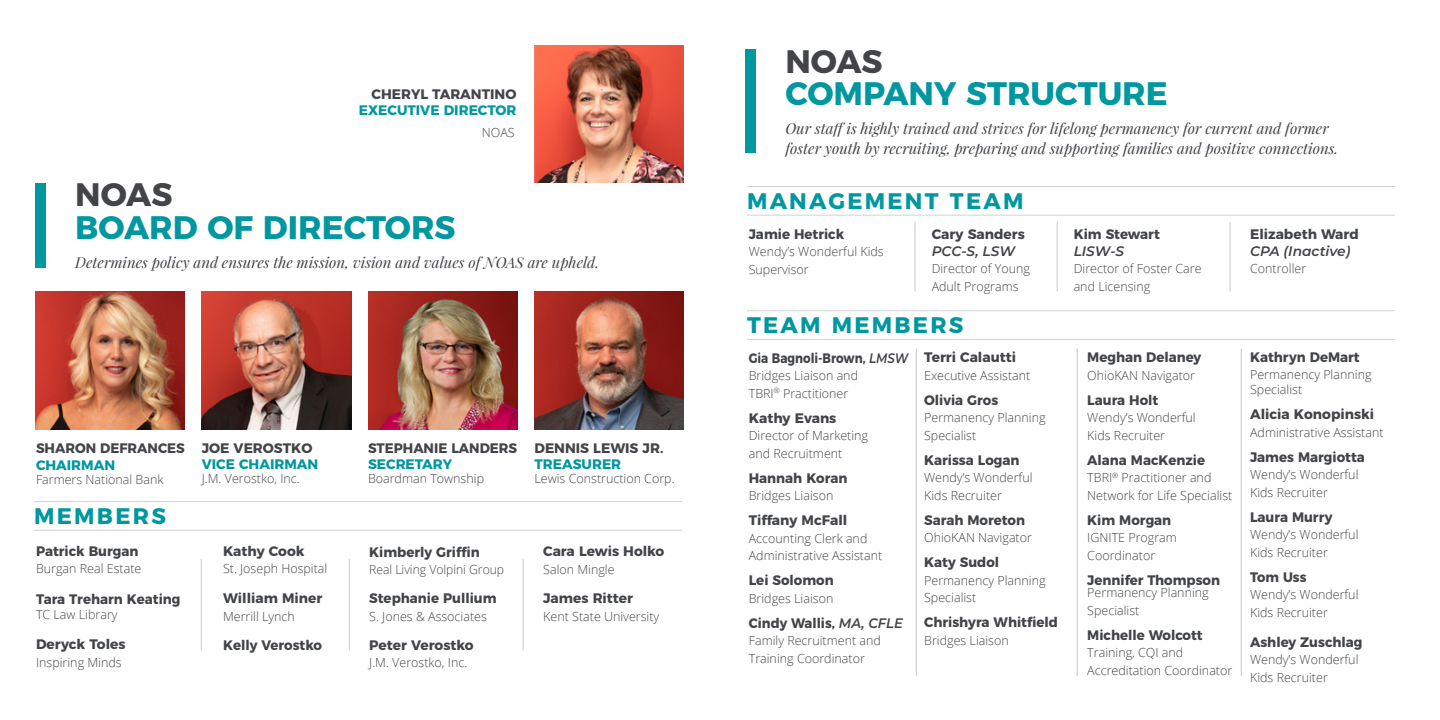
<style>
.page{position:relative;width:1440px;height:720px;background:#fff}
.page>*{position:absolute;margin:0;border:0;box-sizing:border-box;transform-origin:0 0}
.t1{font:700 32.5px "Montserrat";color:#0097a0}
.t2{font:700 32.5px "Montserrat";letter-spacing:-.005em;color:#424448}
.t3{font:700 22.5px "Montserrat";letter-spacing:.1em;color:#0097a0}
.t4{font:italic 15px/20px "Playfair Display";color:#424448}
.t5{font:700 13.75px "Montserrat";color:#424448}
.t6{font:700 13.75px "Montserrat";color:#0097a0}
.t7{font:italic 600 13.75px "Montserrat";color:#424448}
.t8{font:700 13.75px "Montserrat";color:#424448;scale:.95 1}
.t9{font:700 13.75px "Montserrat";color:#424448;scale:.86 1}
.t10{font:300 12.5px/17.5px "Open Sans";color:#424448}
.s1{font-weight:600;font-style:italic}
</style>
<div class="page">
<img style="left:35px;top:292px;width:149px;height:137px">
<img style="left:368px;top:292px;width:149px;height:137px">
<img style="left:535px;top:292px;width:149px;height:137px">
<img style="left:535px;top:45px;width:149px;height:138px">
<img style="left:202px;top:292px;width:149px;height:137px">
<div style="left:35px;top:183px;width:11px;height:85px;background:#0097a0"></div>
<div style="left:745px;top:50px;width:11px;height:103px;background:#0097a0"></div>
<hr style="left:34px;top:530px;width:648px;height:1px;background:#d1d3d4">
<hr style="left:747px;top:215px;width:648px;height:1px;background:#d1d3d4">
<hr style="left:747px;top:339px;width:648px;height:1px;background:#d1d3d4">
<hr style="left:34px;top:501px;width:648px;height:1px;background:#d1d3d4">
<hr style="left:747px;top:186px;width:648px;height:1px;background:#d1d3d4">
<hr style="left:747px;top:310px;width:648px;height:1px;background:#d1d3d4">
<hr style="left:201px;top:559px;width:1px;height:91px;background:#d1d3d4">
<hr style="left:914px;top:222px;width:2px;height:69px;background:#d1d3d4">
<hr style="left:916px;top:349px;width:1px;height:327px;background:#d1d3d4">
<hr style="left:349px;top:559px;width:1px;height:91px;background:#d1d3d4">
<hr style="left:1057px;top:222px;width:1px;height:69px;background:#d1d3d4">
<hr style="left:1077px;top:349px;width:1px;height:327px;background:#d1d3d4">
<hr style="left:523px;top:559px;width:1px;height:91px;background:#d1d3d4">
<hr style="left:1229px;top:222px;width:2px;height:69px;background:#d1d3d4">
<hr style="left:1241px;top:349px;width:1px;height:327px;background:#d1d3d4">
<p class="t5" style="left:372px;top:83px;width:146px">CHERYL TARANTINO</p>
<p class="t6" style="left:359px;top:99px;width:159px">EXECUTIVE DIRECTOR</p>
<h1 class="t2" style="left:75px;top:168px;width:99px">NOAS</h1>
<h1 class="t1" style="left:75px;top:201px;width:382px">BOARD OF DIRECTORS</h1>
<p class="t10" style="left:482px;top:123px;width:34px">NOAS</p>
<p class="t4" style="left:75px;top:252px;width:525px">Determines policy and ensures the mission, vision and values of NOAS are upheld.</p>
<p class="t5" style="left:36px;top:437px;width:150px">SHARON DEFRANCES</p>
<p class="t6" style="left:36px;top:454px;width:81px">CHAIRMAN</p>
<p class="t10" style="left:36px;top:470px;width:129px">Farmers National Bank</p>
<h2 class="t3" style="left:34px;top:498px;width:133px">MEMBERS</h2>
<p class="t5" style="left:36px;top:540px;width:104px">Patrick Burgan</p>
<p class="t10" style="left:36px;top:560px;width:107px">Burgan Real Estate</p>
<p class="t5" style="left:36px;top:587px;width:146px">Tara Treharn Keating</p>
<p class="t10" style="left:36px;top:605px;width:83px">TC Law Library</p>
<p class="t5" style="left:36px;top:633px;width:91px">Deryck Toles</p>
<p class="t10" style="left:36px;top:653px;width:87px">Inspiring Minds</p>
<p class="t5" style="left:202px;top:437px;width:112px">JOE VEROSTKO</p>
<p class="t6" style="left:202px;top:453px;width:118px">VICE CHAIRMAN</p>
<p class="t10" style="left:202px;top:470px;width:100px">J.M. Verostko, Inc.</p>
<p class="t5" style="left:223px;top:539px;width:83px">Kathy Cook</p>
<p class="t10" style="left:223px;top:559px;width:106px">St. Joseph Hospital</p>
<p class="t5" style="left:223px;top:587px;width:101px">William Miner</p>
<p class="t10" style="left:223px;top:607px;width:73px">Merrill Lynch</p>
<p class="t5" style="left:223px;top:634px;width:100px">Kelly Verostko</p>
<p class="t5" style="left:368px;top:437px;width:151px">STEPHANIE LANDERS</p>
<p class="t6" style="left:368px;top:453px;width:86px">SECRETARY</p>
<p class="t5" style="left:535px;top:437px;width:130px">DENNIS LEWIS JR.</p>
<p class="t6" style="left:535px;top:453px;width:88px">TREASURER</p>
<p class="t10" style="left:368px;top:470px;width:118px">Boardman Township</p>
<p class="t10" style="left:534px;top:470px;width:142px">Lewis Construction Corp.</p>
<p class="t5" style="left:369px;top:541px;width:112px">Kimberly Griffin</p>
<p class="t10" style="left:369px;top:561px;width:136px">Real Living Volpini Group</p>
<p class="t5" style="left:369px;top:587px;width:129px">Stephanie Pullium</p>
<p class="t10" style="left:369px;top:607px;width:119px">S. Jones &amp; Associates</p>
<p class="t5" style="left:369px;top:633px;width:106px">Peter Verostko</p>
<p class="t10" style="left:369px;top:653px;width:100px">J.M. Verostko, Inc.</p>
<p class="t5" style="left:543px;top:540px;width:123px">Cara Lewis Holko</p>
<p class="t10" style="left:543px;top:560px;width:73px">Salon Mingle</p>
<p class="t5" style="left:543px;top:587px;width:91px">James Ritter</p>
<p class="t10" style="left:543px;top:607px;width:118px">Kent State University</p>
<h1 class="t2" style="left:785px;top:35px;width:99px">NOAS</h1>
<h1 class="t1" style="left:785px;top:67px;width:384px">COMPANY STRUCTURE</h1>
<p class="t4" style="left:785px;top:118px;width:554px">Our staff is highly trained and strives for lifelong permanency for current and former foster youth by recruiting, preparing and supporting families and positive connections.</p>
<h2 class="t3" style="left:747px;top:183px;width:278px">MANAGEMENT TEAM</h2>
<p class="t5" style="left:749px;top:222px;width:97px">Jamie Hetrick</p>
<p class="t10" style="left:749px;top:242px;width:137px">Wendy’s Wonderful Kids<br>Supervisor</p>
<p class="t5" style="left:932px;top:223px;width:95px">Cary Sanders</p>
<p class="t7" style="left:932px;top:241px;width:85px">PCC-S, LSW</p>
<p class="t10" style="left:932px;top:260px;width:100px">Director of Young<br>Adult Programs</p>
<h2 class="t3" style="left:747px;top:307px;width:218px">TEAM MEMBERS</h2>
<p class="t9" style="left:749px;top:346px;width:187px">Gia Bagnoli-Brown, <span class="s1">LMSW</span></p>
<p class="t10" style="left:749px;top:366px;width:111px">Bridges Liaison and<br>TBRI<sup>®</sup> Practitioner</p>
<p class="t5" style="left:749px;top:406px;width:89px">Kathy Evans</p>
<p class="t10" style="left:749px;top:426px;width:121px">Director of Marketing and Recruitment</p>
<p class="t5" style="left:749px;top:466px;width:100px">Hannah Koran</p>
<p class="t10" style="left:749px;top:486px;width:86px">Bridges Liaison</p>
<p class="t5" style="left:749px;top:509px;width:100px">Tiffany McFall</p>
<p class="t10" style="left:749px;top:529px;width:135px">Accounting Clerk and<br>Administrative Assistant</p>
<p class="t5" style="left:749px;top:569px;width:87px">Lei Solomon</p>
<p class="t10" style="left:749px;top:589px;width:86px">Bridges Liaison</p>
<p class="t8" style="left:749px;top:611px;width:164px">Cindy Wallis, <span class="s1">MA, CFLE</span></p>
<p class="t10" style="left:749px;top:631px;width:134px">Family Recruitment and<br>Training Coordinator</p>
<p class="t5" style="left:924px;top:346px;width:93px">Terri Calautti</p>
<p class="t10" style="left:924px;top:366px;width:108px">Executive Assistant</p>
<p class="t5" style="left:924px;top:389px;width:76px">Olivia Gros</p>
<p class="t10" style="left:924px;top:409px;width:123px">Permanency Planning<br>Specialist</p>
<p class="t5" style="left:924px;top:449px;width:97px">Karissa Logan</p>
<p class="t10" style="left:924px;top:469px;width:110px">Wendy’s Wonderful<br>Kids Recruiter</p>
<p class="t5" style="left:924px;top:509px;width:102px">Sarah Moreton</p>
<p class="t10" style="left:924px;top:529px;width:109px">OhioKAN Navigator</p>
<p class="t5" style="left:924px;top:551px;width:77px">Katy Sudol</p>
<p class="t10" style="left:924px;top:571px;width:123px">Permanency Planning<br>Specialist</p>
<p class="t5" style="left:924px;top:611px;width:135px">Chrishyra Whitfield</p>
<p class="t10" style="left:924px;top:631px;width:86px">Bridges Liaison</p>
<p class="t5" style="left:1074px;top:223px;width:88px">Kim Stewart</p>
<p class="t7" style="left:1074px;top:241px;width:52px">LISW-S</p>
<p class="t10" style="left:1074px;top:260px;width:129px">Director of Foster Care and Licensing</p>
<p class="t5" style="left:1087px;top:346px;width:116px">Meghan Delaney</p>
<p class="t10" style="left:1087px;top:366px;width:109px">OhioKAN Navigator</p>
<p class="t5" style="left:1087px;top:389px;width:73px">Laura Holt</p>
<p class="t10" style="left:1087px;top:409px;width:110px">Wendy’s Wonderful<br>Kids Recruiter</p>
<p class="t5" style="left:1087px;top:449px;width:119px">Alana MacKenzie</p>
<p class="t10" style="left:1087px;top:469px;width:147px">TBRI<sup>®</sup> Practitioner and<br>Network for Life Specialist</p>
<p class="t5" style="left:1087px;top:509px;width:85px">Kim Morgan</p>
<p class="t10" style="left:1087px;top:529px;width:91px">IGNITE Program<br>Coordinator</p>
<p class="t5" style="left:1087px;top:569px;width:134px">Jennifer Thompson</p>
<p class="t10" style="left:1087px;top:584px;width:123px">Permanency Planning<br>Specialist</p>
<p class="t5" style="left:1087px;top:624px;width:117px">Michelle Wolcott</p>
<p class="t10" style="left:1087px;top:644px;width:147px">Training, CQI and<br>Accreditation Coordinator</p>
<p class="t5" style="left:1250px;top:223px;width:110px">Elizabeth Ward</p>
<p class="t7" style="left:1250px;top:241px;width:102px">CPA (Inactive)</p>
<p class="t10" style="left:1250px;top:259px;width:58px">Controller</p>
<p class="t5" style="left:1250px;top:346px;width:111px">Kathryn DeMart</p>
<p class="t10" style="left:1250px;top:367px;width:123px;line-height:15px">Permanency Planning<br>Specialist</p>
<p class="t5" style="left:1250px;top:403px;width:126px">Alicia Konopinski</p>
<p class="t10" style="left:1250px;top:423px;width:135px">Administrative Assistant</p>
<p class="t5" style="left:1250px;top:446px;width:116px">James Margiotta</p>
<p class="t10" style="left:1250px;top:466px;width:110px">Wendy’s Wonderful<br>Kids Recruiter</p>
<p class="t5" style="left:1250px;top:506px;width:84px">Laura Murry</p>
<p class="t10" style="left:1250px;top:526px;width:110px">Wendy’s Wonderful<br>Kids Recruiter</p>
<p class="t8" style="left:1250px;top:566px;width:61px">Tom Uss</p>
<p class="t10" style="left:1250px;top:586px;width:110px">Wendy’s Wonderful<br>Kids Recruiter</p>
<p class="t5" style="left:1250px;top:631px;width:114px">Ashley Zuschlag</p>
<p class="t10" style="left:1250px;top:651px;width:110px">Wendy’s Wonderful<br>Kids Recruiter</p>
</div>
